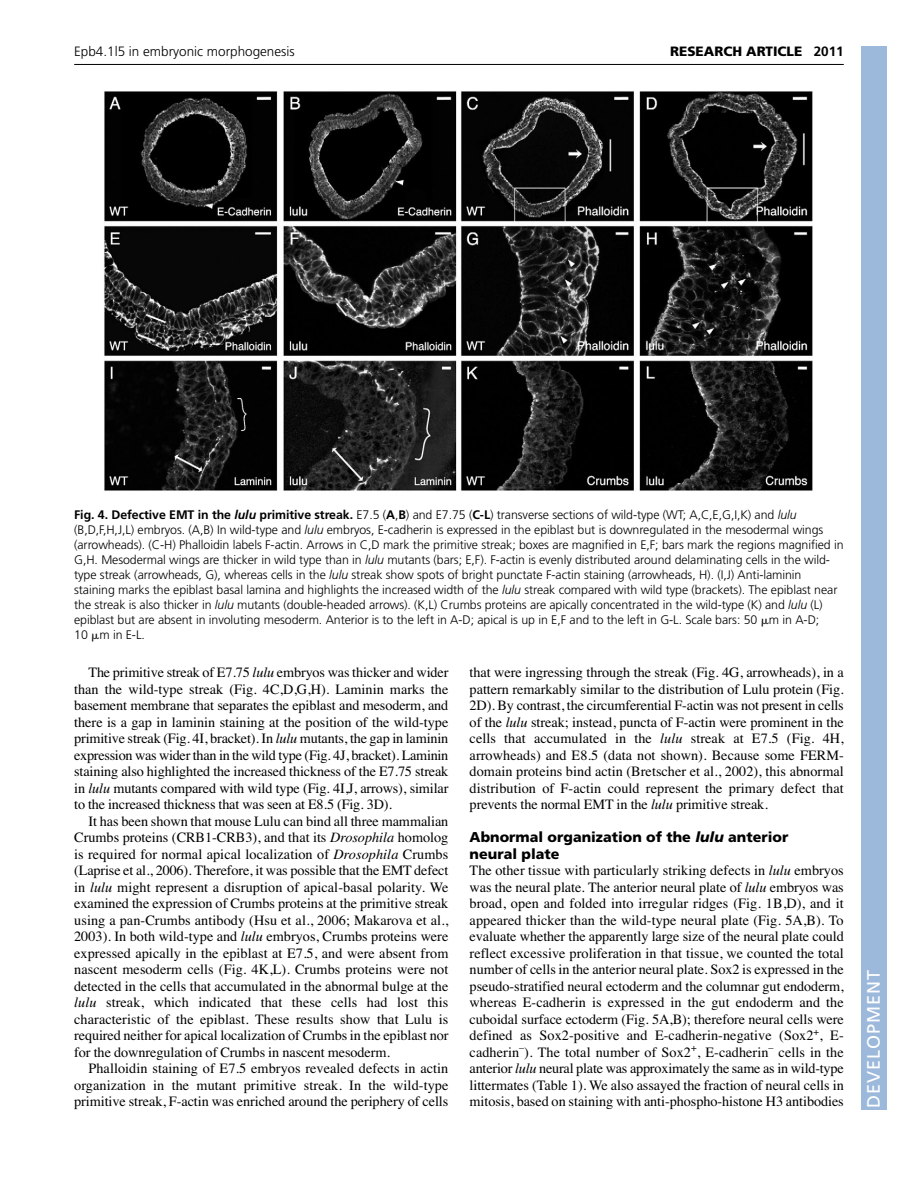
<style>
.page{position:relative;width:918px;height:1188px;background:#fff}
.page>*{position:absolute;margin:0;border:0;box-sizing:border-box;transform-origin:0 0}
.t1{font:18px "Frutiger LT Std";letter-spacing:.055em;color:#fff}
.t2{font:14.25px/16.5px "Times";letter-spacing:-.005em;color:#000;text-align:justify}
.t3{font:900 14.25px/16.5px "Frutiger LT Std";color:#000}
.t4{font:300 13.5px "Frutiger LT Std";color:#000}
.t5{font:900 13.5px "Frutiger LT Std";color:#000}
.t6{font:300 12.3px/15px "Frutiger LT Std";letter-spacing:-.005em;color:#000}
.s1{font-weight:700}
.s2{font-weight:700;font-style:italic}
.s3{font-style:italic}
.s4{font-family:"Mathematical Pi One";font-weight:400}
</style>
<div class="page">
<div style="left:861px;top:46px;width:25px;height:1064px;background:#9cb9db"></div>
<hr style="left:74px;top:64px;width:770px;height:1px;background:#000">
<img style="left:104px;top:91px;width:709px;height:400px">
<p class="t4" style="left:74px;top:46px;width:222px">Epb4.1l5 in embryonic morphogenesis</p>
<p class="t5" style="left:670px;top:46px;width:175px">RESEARCH ARTICLE <span class="s1">2011</span></p>
<p class="t6" style="left:74px;top:509px;width:771px"><span class="s1">Fig. 4. Defective EMT in the</span> <span class="s2">lulu</span> <span class="s1">primitive streak.</span> E7.5 (<span class="s1">A</span>,<span class="s1">B</span>) and E7.75 (<span class="s1">C-L</span>) transverse sections of wild-type (WT; A,C,E,G,I,K) and <span class="s3">lulu </span>(B,D,F,H,J,L) embryos. (A,B) In wild-type and <span class="s3">lulu</span> embryos, E-cadherin is expressed in the epiblast but is downregulated in the mesodermal wings (arrowheads). (C-H) Phalloidin labels F-actin. Arrows in C,D mark the primitive streak; boxes are magnified in E,F; bars mark the regions magnified in G,H. Mesodermal wings are thicker in wild type than in <span class="s3">lulu</span> mutants (bars; E,F). F-actin is evenly distributed around delaminating cells in the wild&shy;type streak (arrowheads, G), whereas cells in the <span class="s3">lulu</span> streak show spots of bright punctate F-actin staining (arrowheads, H). (I,J) Anti-laminin staining marks the epiblast basal lamina and highlights the increased width of the <span class="s3">lulu</span> streak compared with wild type (brackets). The epiblast near the streak is also thicker in <span class="s3">lulu</span> mutants (double-headed arrows). (K,L) Crumbs proteins are apically concentrated in the wild-type (K) and <span class="s3">lulu</span> (L) epiblast but are absent in involuting mesoderm. Anterior is to the left in A-D; apical is up in E,F and to the left in G-L. Scale bars: 50 <span class="s4">-</span>m in A-D;<br>10 <span class="s4">-</span>m in E-L.</p>
<p class="t2" style="left:74px;top:666px;width:376px;text-indent:14px">The primitive streak of E7.75 <span class="s3">lulu</span> embryos was thicker and wider than the wild-type streak (Fig. 4C,D,G,H). Laminin marks the basement membrane that separates the epiblast and mesoderm, and there is a gap in laminin staining at the position of the wild-type primitive streak (Fig. 4I, bracket). In <span class="s3">lulu</span> mutants, the gap in laminin expression was wider than in the wild type (Fig. 4J, bracket). Laminin staining also highlighted the increased thickness of the E7.75 streak in <span class="s3">lulu</span> mutants compared with wild type (Fig. 4I,J, arrows), similar to the increased thickness that was seen at E8.5 (Fig. 3D).</p>
<p class="t2" style="left:74px;top:814px;width:376px;text-indent:14px">It has been shown that mouse Lulu can bind all three mammalian Crumbs proteins (CRB1-CRB3), and that its <span class="s3">Drosophila</span> homolog is required for normal apical localization of <span class="s3">Drosophila</span> Crumbs (Laprise et al., 2006). Therefore, it was possible that the EMT defect in <span class="s3">lulu</span> might represent a disruption of apical-basal polarity. We examined the expression of Crumbs proteins at the primitive streak using a pan-Crumbs antibody (Hsu et al., 2006; Makarova et al., 2003). In both wild-type and <span class="s3">lulu</span> embryos, Crumbs proteins were expressed apically in the epiblast at E7.5, and were absent from nascent mesoderm cells (Fig. 4K,L). Crumbs proteins were not detected in the cells that accumulated in the abnormal bulge at the <span class="s3">lulu</span> streak, which indicated that these cells had lost this characteristic of the epiblast. These results show that Lulu is required neither for apical localization of Crumbs in the epiblast nor for the downregulation of Crumbs in nascent mesoderm.</p>
<p class="t2" style="left:74px;top:1062px;width:376px;text-indent:14px">Phalloidin staining of E7.5 embryos revealed defects in actin organization in the mutant primitive streak. In the wild-type primitive streak, F-actin was enriched around the periphery of cells</p>
<p class="t2" style="left:470px;top:666px;width:376px">that were ingressing through the streak (Fig. 4G, arrowheads), in a pattern remarkably similar to the distribution of Lulu protein (Fig.<br>2D). By contrast, the circumferential F-actin was not present in cells of the <span class="s3">lulu</span> streak; instead, puncta of F-actin were prominent in the cells that accumulated in the <span class="s3">lulu</span> streak at E7.5 (Fig. 4H, arrowheads) and E8.5 (data not shown). Because some FERM&shy;domain proteins bind actin (Bretscher et al., 2002), this abnormal distribution of F-actin could represent the primary defect that prevents the normal EMT in the <span class="s3">lulu</span> primitive streak.</p>
<p class="t3" style="left:470px;top:830px;width:320px">Abnormal organization of the <span class="s3">lulu</span> anterior neural plate</p>
<p class="t2" style="left:470px;top:864px;width:376px">The other tissue with particularly striking defects in <span class="s3">lulu</span> embryos was the neural plate. The anterior neural plate of <span class="s3">lulu</span> embryos was broad, open and folded into irregular ridges (Fig. 1B,D), and it appeared thicker than the wild-type neural plate (Fig. 5A,B). To evaluate whether the apparently large size of the neural plate could reflect excessive proliferation in that tissue, we counted the total number of cells in the anterior neural plate. Sox2 is expressed in the pseudo-stratified neural ectoderm and the columnar gut endoderm, whereas E-cadherin is expressed in the gut endoderm and the cuboidal surface ectoderm (Fig. 5A,B); therefore neural cells were defined as Sox2-positive and E-cadherin-negative (Sox2<sup>+</sup>, E&shy;cadherin<sup>–</sup>). The total number of Sox2<sup>+</sup>, E-cadherin<sup>–</sup> cells in the anterior <span class="s3">lulu</span> neural plate was approximately the same as in wild-type littermates (Table 1). We also assayed the fraction of neural cells in mitosis, based on staining with anti-phospho-histone H3 antibodies</p>
<p class="t1" style="left:863px;top:1108px;width:140px;rotate:-90deg">DEVELOPMENT</p>
</div>
